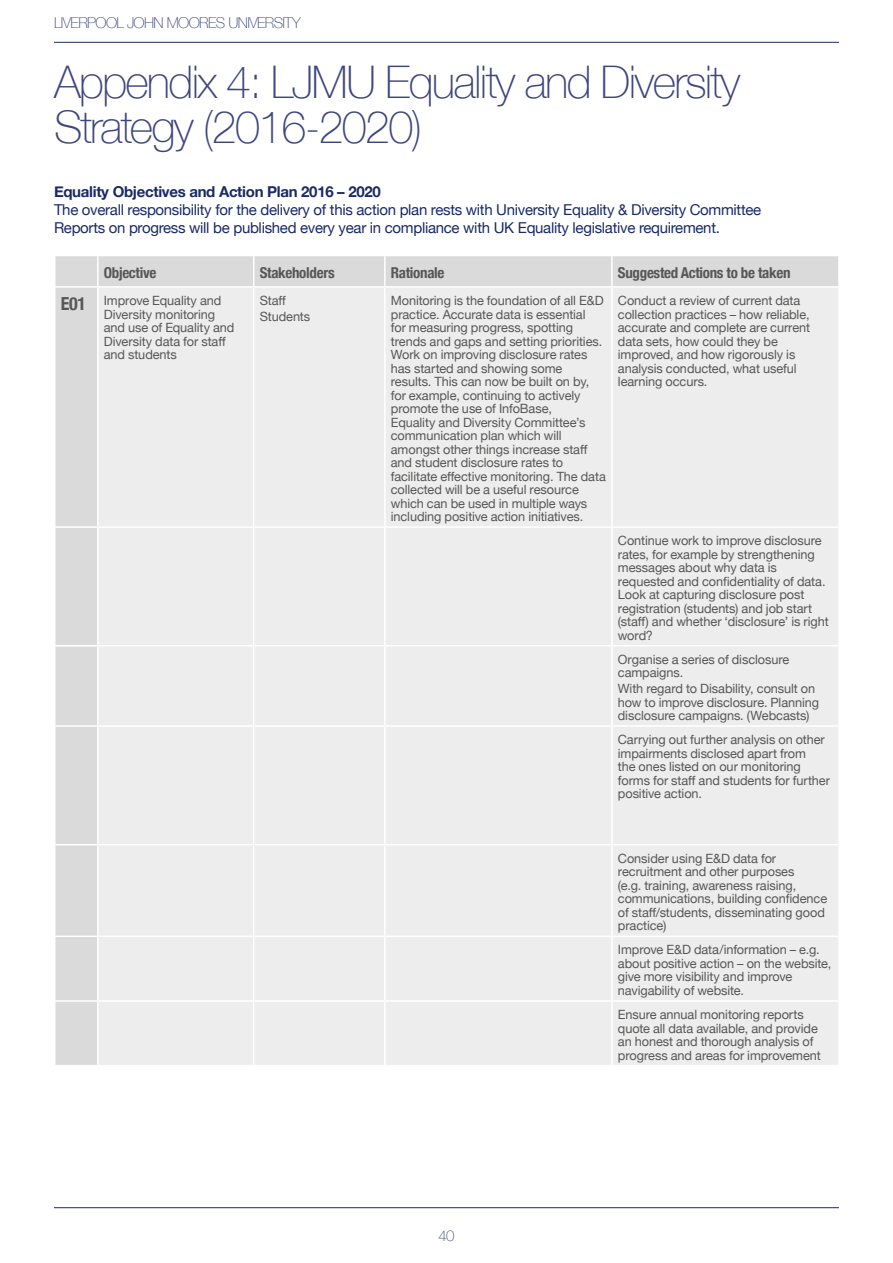
<style>
.page{position:relative;width:893px;height:1263px;background:#fff}
.page>*{position:absolute;margin:0;border:0;box-sizing:border-box;transform-origin:0 0}
.t1{font:100 45px/45px "Helvetica Neue";letter-spacing:-.04em;color:#3e467e}
.t2{font:15px/18px "Helvetica Neue";letter-spacing:-.02em;color:#192a67}
.t3{font:700 condensed 15px "Helvetica Neue";letter-spacing:-.02em;color:#575756}
.t4{font:700 15px "Helvetica Neue";letter-spacing:-.02em;color:#192a67}
.t5{font:100 15px "Helvetica Neue";letter-spacing:-.04em;color:#3e467e}
.t6{font:12.75px/13.5px "Helvetica Neue";letter-spacing:-.005em;color:#575756}
.s1{font-weight:700;font-stretch:condensed;font-size:18px}
</style>
<div class="page">
<hr style="left:54px;top:42px;width:785px;height:1px;background:#192a67">
<hr style="left:54px;top:1207px;width:785px;height:1px;background:#192a67">
<div style="left:56px;top:256px;width:782px;height:809px;background:#dadada"></div>
<div style="left:99px;top:288px;width:739px;height:777px;background:#ededed"></div>
<div style="left:99px;top:528px;width:739px;height:472px;background:#ededed"></div>
<hr style="left:97px;top:256px;width:2px;height:30px;background:#fff">
<hr style="left:253px;top:256px;width:1px;height:30px;background:#fff">
<hr style="left:384px;top:256px;width:2px;height:30px;background:#fff">
<hr style="left:611px;top:256px;width:2px;height:30px;background:#fff">
<hr style="left:54px;top:286px;width:44px;height:2px;background:#fff">
<hr style="left:98px;top:286px;width:156px;height:2px;background:#fff">
<hr style="left:97px;top:288px;width:2px;height:238px;background:#fff">
<hr style="left:254px;top:286px;width:131px;height:2px;background:#fff">
<hr style="left:253px;top:288px;width:1px;height:238px;background:#fff">
<hr style="left:385px;top:286px;width:227px;height:2px;background:#fff">
<hr style="left:384px;top:288px;width:2px;height:238px;background:#fff">
<hr style="left:612px;top:286px;width:227px;height:2px;background:#fff">
<hr style="left:611px;top:288px;width:2px;height:238px;background:#fff">
<hr style="left:54px;top:526px;width:44px;height:2px;background:#fff">
<hr style="left:98px;top:526px;width:156px;height:2px;background:#fff">
<hr style="left:97px;top:528px;width:2px;height:117px;background:#fff">
<hr style="left:254px;top:526px;width:131px;height:2px;background:#fff">
<hr style="left:253px;top:528px;width:1px;height:117px;background:#fff">
<hr style="left:385px;top:526px;width:227px;height:2px;background:#fff">
<hr style="left:384px;top:528px;width:2px;height:117px;background:#fff">
<hr style="left:612px;top:526px;width:227px;height:2px;background:#fff">
<hr style="left:611px;top:528px;width:2px;height:117px;background:#fff">
<hr style="left:54px;top:645px;width:44px;height:1px;background:#fff">
<hr style="left:98px;top:645px;width:156px;height:1px;background:#fff">
<hr style="left:97px;top:646px;width:2px;height:79px;background:#fff">
<hr style="left:254px;top:645px;width:131px;height:1px;background:#fff">
<hr style="left:253px;top:646px;width:1px;height:79px;background:#fff">
<hr style="left:385px;top:645px;width:227px;height:1px;background:#fff">
<hr style="left:384px;top:646px;width:2px;height:79px;background:#fff">
<hr style="left:612px;top:645px;width:227px;height:1px;background:#fff">
<hr style="left:611px;top:646px;width:2px;height:79px;background:#fff">
<hr style="left:54px;top:725px;width:44px;height:2px;background:#fff">
<hr style="left:98px;top:725px;width:156px;height:2px;background:#fff">
<hr style="left:97px;top:727px;width:2px;height:117px;background:#fff">
<hr style="left:254px;top:725px;width:131px;height:2px;background:#fff">
<hr style="left:253px;top:727px;width:1px;height:117px;background:#fff">
<hr style="left:385px;top:725px;width:227px;height:2px;background:#fff">
<hr style="left:384px;top:727px;width:2px;height:117px;background:#fff">
<hr style="left:612px;top:725px;width:227px;height:2px;background:#fff">
<hr style="left:611px;top:727px;width:2px;height:117px;background:#fff">
<hr style="left:54px;top:844px;width:44px;height:1px;background:#fff">
<hr style="left:98px;top:844px;width:156px;height:1px;background:#fff">
<hr style="left:97px;top:845px;width:2px;height:90px;background:#fff">
<hr style="left:254px;top:844px;width:131px;height:1px;background:#fff">
<hr style="left:253px;top:845px;width:1px;height:90px;background:#fff">
<hr style="left:385px;top:844px;width:227px;height:1px;background:#fff">
<hr style="left:384px;top:845px;width:2px;height:90px;background:#fff">
<hr style="left:612px;top:844px;width:227px;height:1px;background:#fff">
<hr style="left:611px;top:845px;width:2px;height:90px;background:#fff">
<hr style="left:54px;top:935px;width:44px;height:2px;background:#fff">
<hr style="left:98px;top:935px;width:156px;height:2px;background:#fff">
<hr style="left:97px;top:937px;width:2px;height:63px;background:#fff">
<hr style="left:254px;top:935px;width:131px;height:2px;background:#fff">
<hr style="left:253px;top:937px;width:1px;height:63px;background:#fff">
<hr style="left:385px;top:935px;width:227px;height:2px;background:#fff">
<hr style="left:384px;top:937px;width:2px;height:63px;background:#fff">
<hr style="left:612px;top:935px;width:227px;height:2px;background:#fff">
<hr style="left:611px;top:937px;width:2px;height:63px;background:#fff">
<hr style="left:54px;top:1000px;width:44px;height:2px;background:#fff">
<hr style="left:98px;top:1000px;width:156px;height:2px;background:#fff">
<hr style="left:97px;top:1002px;width:2px;height:63px;background:#fff">
<hr style="left:254px;top:1000px;width:131px;height:2px;background:#fff">
<hr style="left:253px;top:1002px;width:1px;height:63px;background:#fff">
<hr style="left:385px;top:1000px;width:227px;height:2px;background:#fff">
<hr style="left:384px;top:1002px;width:2px;height:63px;background:#fff">
<hr style="left:612px;top:1000px;width:227px;height:2px;background:#fff">
<hr style="left:611px;top:1002px;width:2px;height:63px;background:#fff">
<p class="t5" style="left:54px;top:12px;width:248px">LIVERPOOL JOHN MOORES UNIVERSITY</p>
<h1 class="t1" style="left:54px;top:57px;width:688px">Appendix 4: LJMU Equality and Diversity<br>Strategy (2016-2020)</h1>
<p class="t4" style="left:54px;top:180px;width:328px">Equality Objectives and Action Plan 2016 – 2020</p>
<p class="t2" style="left:54px;top:202px;width:709px">The overall responsibility for the delivery of this action plan rests with University Equality &amp; Diversity Committee<br>Reports on progress will be published every year in compliance with UK Equality legislative requirement.</p>
<p class="t3" style="left:104px;top:261px;width:54px">Objective</p>
<p class="t3" style="left:260px;top:261px;width:76px">Stakeholders</p>
<p class="t3" style="left:391px;top:261px;width:55px">Rationale</p>
<p class="t3" style="left:618px;top:261px;width:174px">Suggested Actions to be taken</p>
<p class="t6" style="left:104px;top:294px;width:132px;text-indent:-43px"><span class="s1">E01</span> Improve Equality and<br>Diversity monitoring and use of Equality and<br>Diversity data for staff and students</p>
<p class="t6" style="left:260px;top:293px;width:52px;line-height:15.6px">Staff<br>Students</p>
<p class="t6" style="left:391px;top:294px;width:216px">Monitoring is the foundation of all E&amp;D practice. Accurate data is essential<br>for measuring progress, spotting trends and gaps and setting priorities.<br>Work on improving disclosure rates has started and showing some results. This can now be built on by, for example, continuing to actively promote the use of InfoBase,<br>Equality and Diversity Committee’s communication plan which will amongst other things increase staff and student disclosure rates to facilitate effective monitoring. The data collected will be a useful resource which can be used in multiple ways including positive action initiatives.</p>
<p class="t6" style="left:618px;top:295px;width:194px">Conduct a review of current data collection practices – how reliable, accurate and complete are current data sets, how could they be improved, and how rigorously is analysis conducted, what useful learning occurs.</p>
<p class="t6" style="left:618px;top:535px;width:212px">Continue work to improve disclosure rates, for example by strengthening messages about why data is requested and confidentiality of data.<br>Look at capturing disclosure post registration (students) and job start (staff) and whether ‘disclosure’ is right word?</p>
<p class="t6" style="left:618px;top:653px;width:173px">Organise a series of disclosure campaigns.</p>
<p class="t6" style="left:618px;top:682px;width:203px">With regard to Disability, consult on how to improve disclosure. Planning disclosure campaigns. (Webcasts)</p>
<p class="t6" style="left:618px;top:734px;width:214px">Carrying out further analysis on other impairments disclosed apart from<br>the ones listed on our monitoring forms for staff and students for further positive action.</p>
<p class="t5" style="left:438px;top:1224px;width:18px">40</p>
<p class="t6" style="left:618px;top:852px;width:211px">Consider using E&amp;D data for recruitment and other purposes<br>(e.g. training, awareness raising, communications, building confidence of staff/students, disseminating good practice)</p>
<p class="t6" style="left:618px;top:944px;width:215px">Improve E&amp;D data/information – e.g. about positive action – on the website, give more visibility and improve navigability of website.</p>
<p class="t6" style="left:618px;top:1008px;width:204px">Ensure annual monitoring reports quote all data available, and provide an honest and thorough analysis of progress and areas for improvement</p>
</div>
